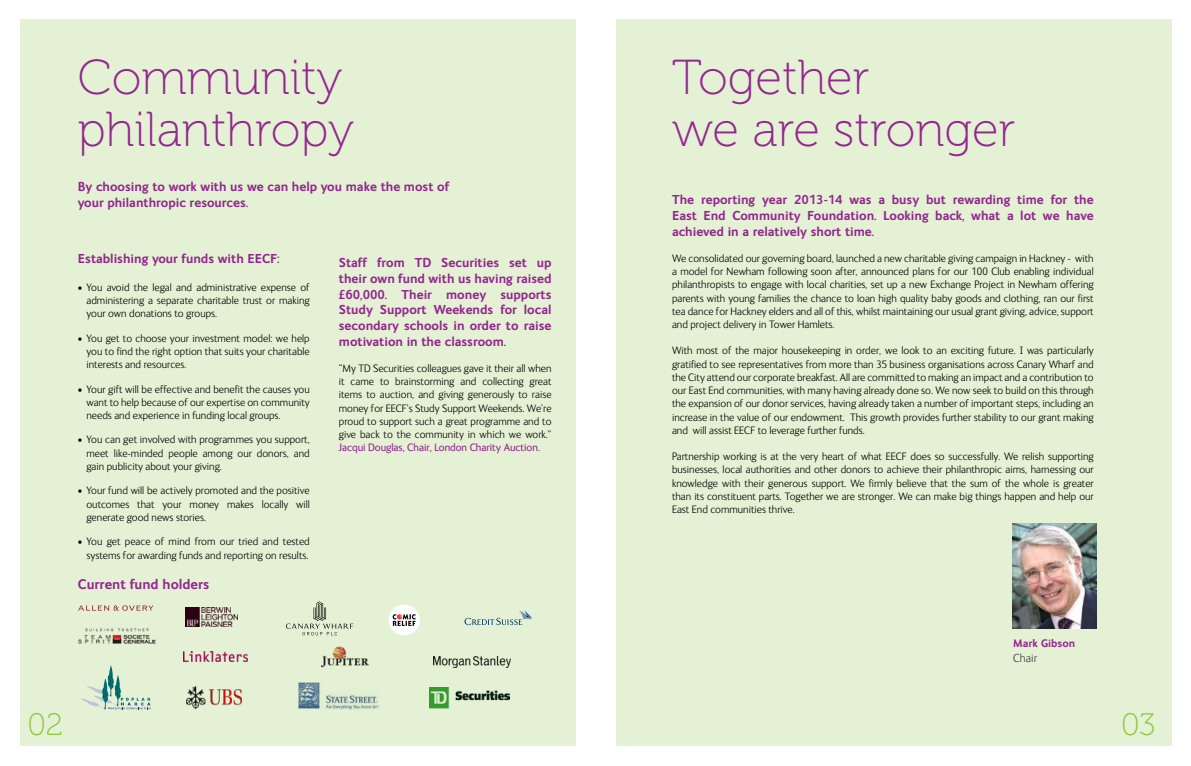
<style>
.page{position:relative;width:1191px;height:766px;background:#fff}
.page>*{position:absolute;margin:0;border:0;box-sizing:border-box;transform-origin:0 0}
.t1{font:49px/52px "Museo 100";color:#92278f}
.t2{font:31px "Museo 100";color:#8dc63f}
.t3{font:700 14px "FS Ingrid";color:#92278f}
.t4{font:700 13px/15.6px "FS Ingrid";color:#92278f;text-align:justify}
.t5{font:300 12px "FS Ingrid";color:#3c3c3b}
.t6{font:300 11px/13.2px "FS Ingrid";color:#000;text-align:justify}
.t7{font:11px "FS Ingrid";color:#92278f}
.t8{font:700 11px "FS Ingrid";color:#92278f}
</style>
<div class="page">
<div style="left:616px;top:20px;width:555px;height:726px;background:#e5f1d4"></div>
<div style="left:20px;top:20px;width:555px;height:726px;background:#e5f1d4"></div>
<img style="left:1012px;top:523px;width:84px;height:105px">
<img style="left:429px;top:687px;width:80px;height:22px">
<svg style="left:464px;top:610px;width:68px;height:15px"></svg>
<img style="left:433px;top:656px;width:77px;height:11px">
<img style="left:78px;top:628px;width:78px;height:16px">
<img style="left:186px;top:607px;width:52px;height:19px">
<img style="left:299px;top:682px;width:80px;height:27px">
<img style="left:186px;top:686px;width:56px;height:22px">
<img style="left:184px;top:651px;width:64px;height:10px">
<img style="left:321px;top:646px;width:47px;height:22px">
<svg style="left:78px;top:605px;width:75px;height:5px"></svg>
<div style="left:388px;top:604px;width:32px;height:31px;background:#fff;border-radius:50%"></div>
<svg style="left:392px;top:614px;width:23px;height:11px"></svg>
<svg style="left:81px;top:665px;width:70px;height:44px"></svg>
<svg style="left:286px;top:601px;width:67px;height:34px"></svg>
<h1 class="t1" style="left:78px;top:52px;width:278px">Community philanthropy</h1>
<p class="t4" style="left:78px;top:179px;width:373px">By choosing to work with us we can help you make the most of your philanthropic resources.</p>
<p class="t4" style="left:78px;top:251px;width:203px">Establishing your funds with EECF:</p>
<p class="t6" style="left:86px;top:280px;width:225px;text-indent:-9px">• You avoid the legal and administrative expense of administering a separate charitable trust or making your own donations to groups.</p>
<p class="t6" style="left:86px;top:331px;width:225px;text-indent:-9px">• You get to choose your investment model: we help you to find the right option that suits your charitable interests and resources.</p>
<p class="t6" style="left:86px;top:382px;width:225px;text-indent:-9px">• Your gift will be effective and benefit the causes you want to help because of our expertise on community needs and experience in funding local groups.</p>
<p class="t6" style="left:86px;top:433px;width:225px;text-indent:-9px">• You can get involved with programmes you support, meet like-minded people among our donors, and gain publicity about your giving.</p>
<p class="t6" style="left:86px;top:484px;width:225px;text-indent:-9px">• Your fund will be actively promoted and the positive outcomes that your money makes locally will generate good news stories.</p>
<p class="t6" style="left:78px;top:535px;width:233px;text-align:right">• You get peace of mind from our tried and tested systems for awarding funds and reporting on results.</p>
<p class="t3" style="left:78px;top:576px;width:133px">Current fund holders</p>
<p class="t4" style="left:339px;top:255px;width:214px">Staff from TD Securities set up their own fund with us having raised £60,000. Their money supports Study Support Weekends for local secondary schools in order to raise motivation in the classroom.</p>
<p class="t6" style="left:339px;top:362px;width:214px">“My TD Securities colleagues gave it their all when it came to brainstorming and collecting great items to auction, and giving generously to raise money for EECF’s Study Support Weekends. We’re proud to support such a great programme and to give back to the community in which we work.”</p>
<p class="t7" style="left:339px;top:441px;width:203px">Jacqui Douglas, Chair, London Charity Auction.</p>
<h1 class="t1" style="left:672px;top:52px;width:345px">Together<br>we are stronger</h1>
<p class="t4" style="left:672px;top:192px;width:423px">The reporting year 2013-14 was a busy but rewarding time for the East End Community Foundation. Looking back, what a lot we have achieved in a relatively short time.</p>
<p class="t6" style="left:672px;top:252px;width:423px">We consolidated our governing board, launched a new charitable giving campaign in Hackney - with a model for Newham following soon after, announced plans for our 100 Club enabling individual philanthropists to engage with local charities, set up a new Exchange Project in Newham offering parents with young families the chance to loan high quality baby goods and clothing, ran our first tea dance for Hackney elders and all of this, whilst maintaining our usual grant giving, advice, support and project delivery in Tower Hamlets.</p>
<p class="t6" style="left:672px;top:344px;width:423px">With most of the major housekeeping in order, we look to an exciting future. I was particularly gratified to see representatives from more than 35 business organisations across Canary Wharf and the City attend our corporate breakfast. All are committed to making an impact and a contribution to our East End communities, with many having already done so. We now seek to build on this through the expansion of our donor services, having already taken a number of important steps, including an increase in the value of our endowment. This growth provides further stability to our grant making and will assist EECF to leverage further funds.</p>
<p class="t6" style="left:672px;top:450px;width:423px">Partnership working is at the very heart of what EECF does so successfully. We relish supporting businesses, local authorities and other donors to achieve their philanthropic aims, harnessing our knowledge with their generous support. We firmly believe that the sum of the whole is greater than its constituent parts. Together we are stronger. We can make big things happen and help our East End communities thrive.</p>
<p class="t8" style="left:1013px;top:637px;width:63px">Mark Gibson</p>
<p class="t5" style="left:1013px;top:651px;width:25px">Chair</p>
<h2 class="t2" style="left:28px;top:708px;width:37px">02</h2>
<h2 class="t2" style="left:1121px;top:708px;width:36px">03</h2>
</div>
